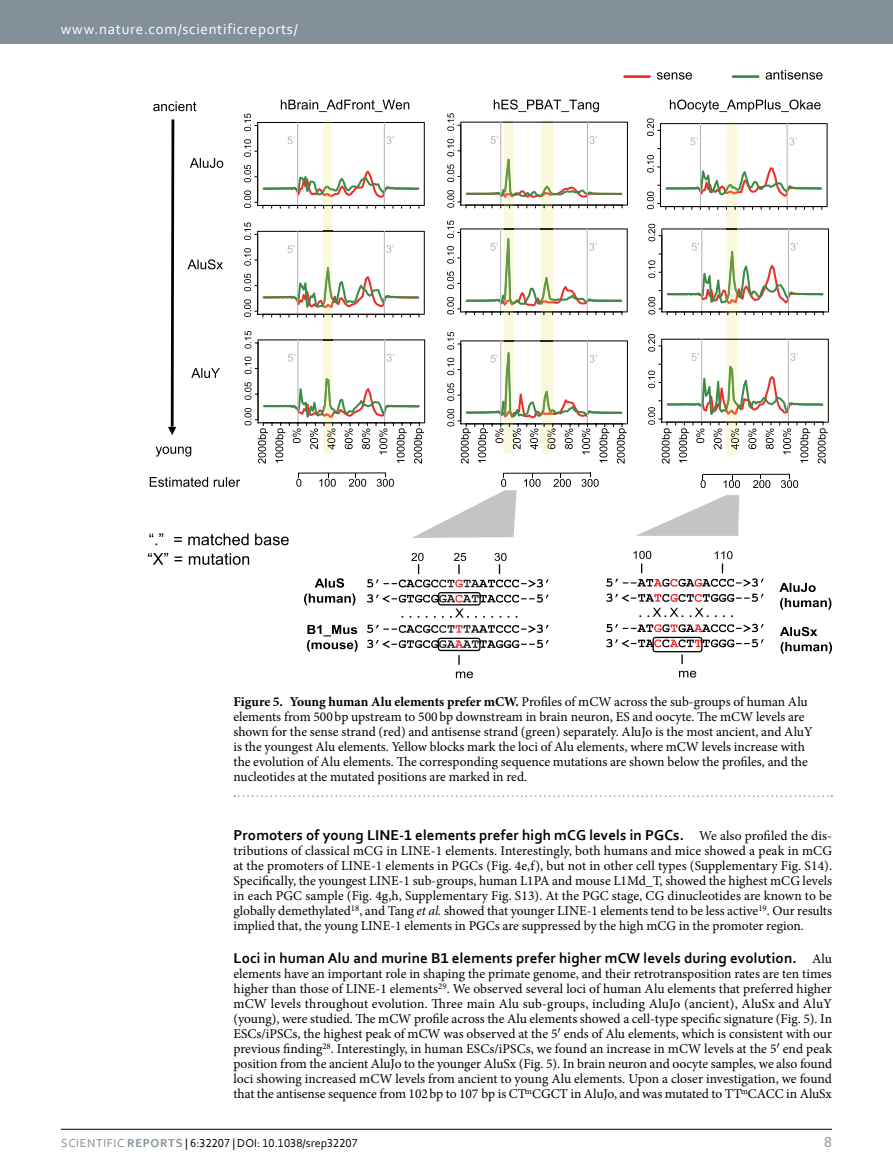
<style>
.page{position:relative;width:893px;height:1174px;background:#fff}
.page>*{position:absolute;margin:0;border:0;box-sizing:border-box;transform-origin:0 0}
.t1{font:700 15px "Corbel";letter-spacing:.01em;color:#000}
.t2{font:15px "Corbel";letter-spacing:.045em;color:#fff}
.t3{font:15px "Corbel";color:#839097}
.t4{font:13.5px/15px "Minion Pro";letter-spacing:-.005em;color:#000;text-align:justify}
.t5{font:12px "Corbel";color:#000}
.s1{font-weight:700}
.s2{font-family:"Minion Pro";font-weight:400;font-size:13.5px}
.s3{font-style:italic}
.s4{color:#839097}
.s5{font-weight:700;color:#839097}
</style>
<div class="page">
<div style="left:0;top:0;width:893px;height:43px;background:#839097"></div>
<hr style="left:61px;top:1129px;width:771px;height:1px;background:#000">
<hr style="left:623px;top:75px;width:28px;height:3px;background:#ee2d28">
<svg style="left:657px;top:70px;width:165px;height:10px"></svg>
<svg style="left:187px;top:259px;width:36px;height:10px"></svg>
<svg style="left:191px;top:368px;width:29px;height:10px"></svg>
<svg style="left:670px;top:99px;width:151px;height:13px"></svg>
<svg style="left:190px;top:158px;width:33px;height:10px"></svg>
<svg style="left:244px;top:99px;width:384px;height:365px"></svg>
<svg style="left:647px;top:118px;width:182px;height:346px"></svg>
<svg style="left:153px;top:101px;width:43px;height:10px"></svg>
<svg style="left:156px;top:446px;width:35px;height:10px"></svg>
<svg style="left:168px;top:119px;width:8px;height:316px"></svg>
<hr style="left:298px;top:472px;width:88px;height:1px;background:#050100">
<svg style="left:377px;top:472px;width:17px;height:15px"></svg>
<svg style="left:296px;top:473px;width:70px;height:14px"></svg>
<hr style="left:503px;top:472px;width:87px;height:2px;background:#050100">
<svg style="left:581px;top:473px;width:18px;height:14px"></svg>
<hr style="left:702px;top:474px;width:88px;height:1px;background:#050100">
<svg style="left:781px;top:474px;width:17px;height:14px"></svg>
<svg style="left:700px;top:474px;width:70px;height:14px"></svg>
<svg style="left:150px;top:477px;width:90px;height:10px"></svg>
<svg style="left:606px;top:593px;width:158px;height:9px"></svg>
<svg style="left:639px;top:608px;width:94px;height:9px"></svg>
<svg style="left:679px;top:670px;width:17px;height:7px"></svg>
<svg style="left:606px;top:551px;width:158px;height:35px"></svg>
<svg style="left:779px;top:583px;width:37px;height:9px"></svg>
<svg style="left:780px;top:598px;width:51px;height:11px"></svg>
<svg style="left:780px;top:627px;width:37px;height:9px"></svg>
<svg style="left:781px;top:642px;width:51px;height:12px"></svg>
<svg style="left:149px;top:533px;width:140px;height:12px"></svg>
<svg style="left:148px;top:553px;width:101px;height:12px"></svg>
<svg style="left:456px;top:671px;width:17px;height:7px"></svg>
<svg style="left:315px;top:578px;width:29px;height:9px"></svg>
<svg style="left:304px;top:593px;width:51px;height:12px"></svg>
<svg style="left:307px;top:625px;width:51px;height:27px"></svg>
<svg style="left:636px;top:495px;width:103px;height:41px"></svg>
<svg style="left:412px;top:473px;width:159px;height:65px"></svg>
<svg style="left:606px;top:624px;width:158px;height:40px"></svg>
<svg style="left:367px;top:553px;width:182px;height:65px"></svg>
<svg style="left:367px;top:624px;width:182px;height:41px"></svg>
<svg style="left:234px;top:795px;width:598px;height:2px"></svg>
<p class="t2" style="left:61px;top:19px;width:238px">www.nature.com/scientificreports/</p>
<p class="t4" style="left:233px;top:694px;width:581px;text-align:left"><span class="s1">Figure 5. Young human Alu elements prefer mCW.</span> Profiles of mCW across the sub-groups of human Alu elements from 500bp upstream to 500bp downstream in brain neuron, ES and oocyte. The mCW levels are shown for the sense strand (red) and antisense strand (green) separately. AluJo is the most ancient, and AluY is the youngest Alu elements. Yellow blocks mark the loci of Alu elements, where mCW levels increase with the evolution of Alu elements. The corresponding sequence mutations are shown below the profiles, and the nucleotides at the mutated positions are marked in red.</p>
<p class="t1" style="left:233px;top:826px;width:600px">Promoters of young LINE-1 elements prefer high mCG levels in PGCs. <span class="s2">We also profiled the dis-</span></p>
<p class="t4" style="left:233px;top:843px;width:600px">tributions of classical mCG in LINE-1 elements. Interestingly, both humans and mice showed a peak in mCG at the promoters of LINE-1 elements in PGCs (Fig. 4e,f), but not in other cell types (Supplementary Fig. S14).<br>Specifically, the youngest LINE-1 sub-groups, human L1PA and mouse L1Md_T, showed the highest mCG levels in each PGC sample (Fig. 4g,h, Supplementary Fig. S13). At the PGC stage, CG dinucleotides are known to be globally demethylated<sup>18</sup>, and Tang <span class="s3">et al.</span> showed that younger LINE-1 elements tend to be less active<sup>19</sup>. Our results implied that, the young LINE-1 elements in PGCs are suppressed by the high mCG in the promoter region.</p>
<p class="t1" style="left:233px;top:949px;width:600px">Loci in human Alu and murine B1 elements prefer higher mCW levels during evolution. <span class="s2">Alu</span></p>
<p class="t4" style="left:233px;top:966px;width:600px">elements have an important role in shaping the primate genome, and their retrotransposition rates are ten times higher than those of LINE-1 elements<sup>29</sup>. We observed several loci of human Alu elements that preferred higher mCW levels throughout evolution. Three main Alu sub-groups, including AluJo (ancient), AluSx and AluY (young), were studied. The mCW profile across the Alu elements showed a cell-type specific signature (Fig. 5). In ESCs/iPSCs, the highest peak of mCW was observed at the 5 ends of Alu elements, which is consistent with our previous finding<sup>28</sup>. Interestingly, in human ESCs/iPSCs, we found an increase in mCW levels at the 5 end peak position from the ancient AluJo to the younger AluSx (Fig. 5). In brain neuron and oocyte samples, we also found loci showing increased mCW levels from ancient to young Alu elements. Upon a closer investigation, we found that the antisense sequence from 102bp to 107 bp is CT<sup>m</sup>CGCT in AluJo, and was mutated to TT<sup>m</sup>CACC in AluSx</p>
<p class="t5" style="left:61px;top:1135px;width:298px"><span class="s4">Scientific</span> <span class="s5">Reports</span> | 6:32207 | DOI: 10.1038/srep32207</p>
<p class="t3" style="left:824px;top:1132px;width:9px">8</p>
</div>
